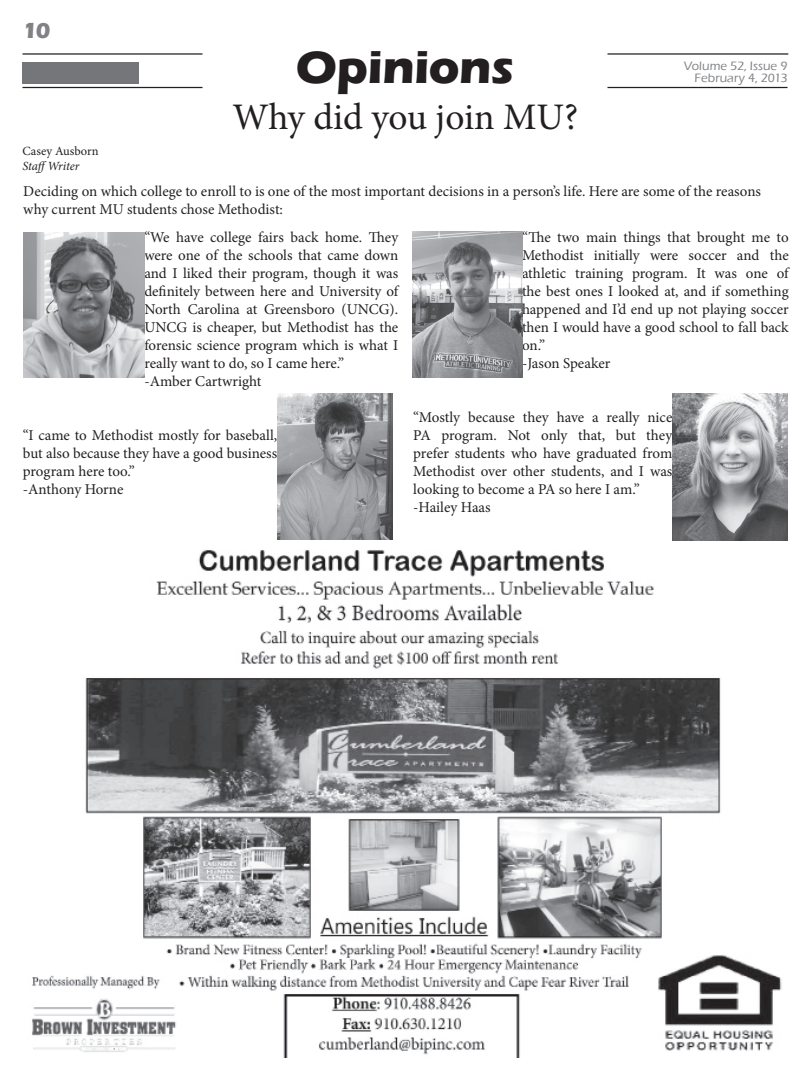
<style>
.page{position:relative;width:810px;height:1080px;background:#fff}
.page>*{position:absolute;margin:0;border:0;box-sizing:border-box;transform-origin:0 0}
.t1{font:700 47.5px "Eras ITC";letter-spacing:-.005em;color:#231f20}
.t2{font:37.5px "Minion Pro";letter-spacing:-.005em;color:#231f20}
.t3{font:700 22.5px "Eras ITC";color:#808285}
.t4{font:15px/18px "Minion Pro";color:#231f20;text-align:justify}
.t5{font:500 12.5px/11.6px "Eras ITC";color:#808285;text-align:right}
.t6{font:12.5px "Minion Pro";letter-spacing:.005em;color:#231f20}
.t7{font:italic 12.5px "Minion Pro";letter-spacing:-.01em;color:#231f20}
</style>
<div class="page">
<hr style="left:22px;top:87px;width:180px;height:1px;background:#231f20">
<div style="left:22px;top:62px;width:118px;height:24px;background:#757679"></div>
<hr style="left:608px;top:87px;width:180px;height:1px;background:#231f20">
<hr style="left:22px;top:53px;width:180px;height:2px;background:#231f20">
<hr style="left:607px;top:53px;width:181px;height:2px;background:#231f20">
<img style="left:32px;top:550px;width:750px;height:507px">
<img style="left:672px;top:394px;width:115px;height:146px">
<img style="left:413px;top:231px;width:109px;height:147px">
<img style="left:277px;top:394px;width:115px;height:146px">
<img style="left:23px;top:233px;width:121px;height:145px">
<p class="t3" style="left:22px;top:18px;width:30px">10</p>
<p class="t1" style="left:296px;top:40px;width:220px">Opinions</p>
<p class="t2" style="left:232px;top:91px;width:347px">Why did you join MU?</p>
<p class="t5" style="left:684px;top:60px;width:105px">Volume 52, Issue 9<br>February 4, 2013</p>
<p class="t6" style="left:22px;top:142px;width:78px">Casey Ausborn</p>
<p class="t7" style="left:22px;top:157px;width:59px">StaffWriter</p>
<p class="t4" style="left:23px;top:183px;width:739px">Deciding on which college to enroll to is one of the most important decisions in a person’s life. Here are some of the reasons why current MU students chose Methodist:</p>
<p class="t4" style="left:144px;top:229px;width:255px">“We have college fairs back home. They were one of the schools that came down and I liked their program, though it was definitely between here and University of North Carolina at Greensboro (UNCG).<br>UNCG is cheaper, but Methodist has the forensic science program which is what I really want to do, so I came here.”</p>
<p class="t4" style="left:144px;top:373px;width:119px">-Amber Cartwright</p>
<p class="t4" style="left:23px;top:427px;width:256px">“I came to Methodist mostly for baseball, but also because they have a good business program here too.”</p>
<p class="t4" style="left:23px;top:481px;width:102px">-Anthony Horne</p>
<p class="t4" style="left:522px;top:229px;width:268px">“The two main things that brought me to Methodist initially were soccer and the athletic training program. It was one of the best ones I looked at, and if something happened and I’d end up not playing soccer then I would have a good school to fall back on.”</p>
<p class="t4" style="left:522px;top:355px;width:90px">-Jason Speaker</p>
<p class="t4" style="left:413px;top:409px;width:261px">“Mostly because they have a really nice PA program. Not only that, but they prefer students who have graduated from Methodist over other students, and I was looking to become a PA so here I am.”</p>
<p class="t4" style="left:413px;top:499px;width:79px">-Hailey Haas</p>
</div>
